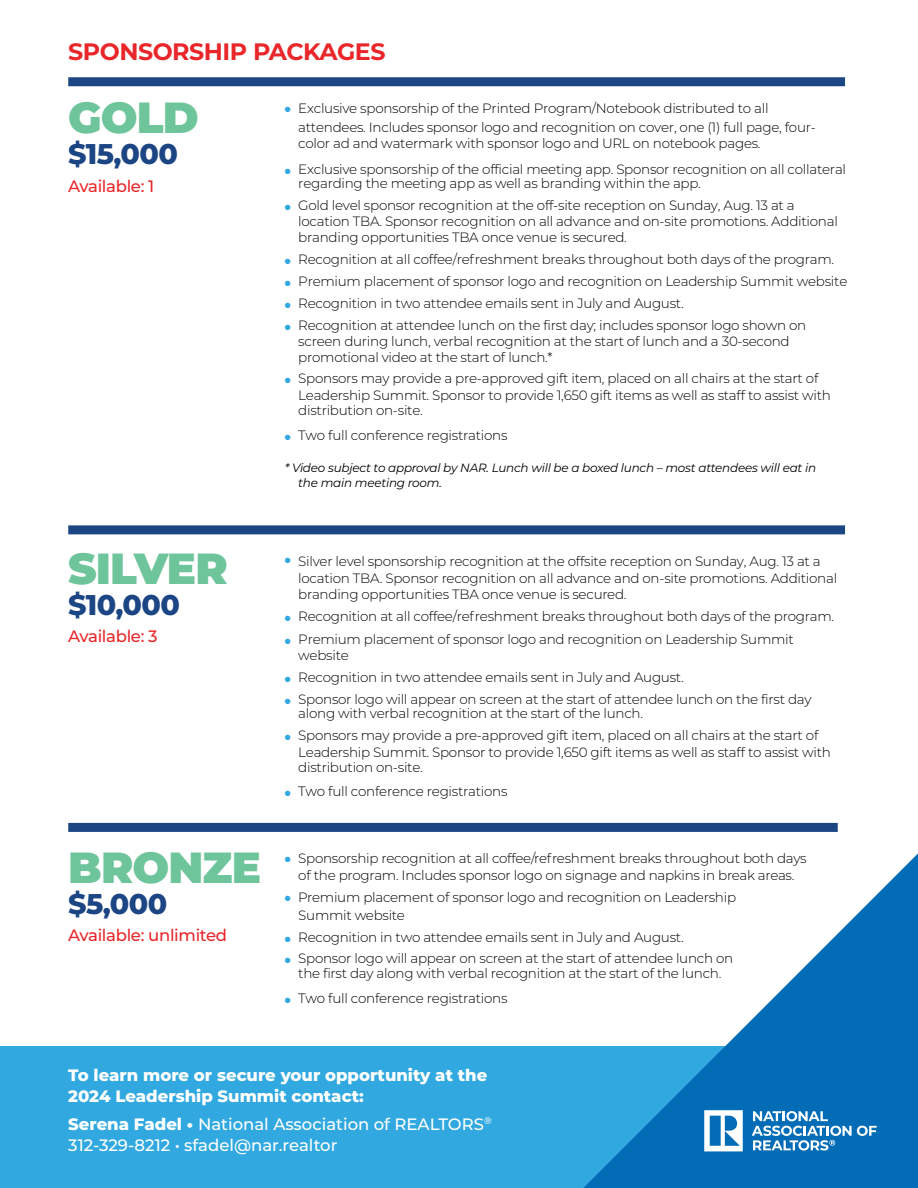
<style>
.page{position:relative;width:918px;height:1188px;background:#fff}
.page>*{position:absolute;margin:0;border:0;box-sizing:border-box;transform-origin:0 0}
.t1{font:900 43.5px "Montserrat";letter-spacing:-.02em;color:#6ec49b}
.t2{font:800 28.5px "Montserrat";letter-spacing:-.02em;color:#1c4584}
.t3{font:700 23.7px "Montserrat";letter-spacing:-.02em;color:#e92629}
.t4{font:500 16.5px/21px "Montserrat";color:#fff}
.t5{font:800 16.5px/21px "Montserrat";color:#fff}
.t6{font:500 16.5px "Montserrat";letter-spacing:-.02em;color:#e92629}
.t7{font:300 13.5px/17px "Montserrat";letter-spacing:-.02em;color:#000}
.t8{font:italic 12px/15px "Montserrat";letter-spacing:-.02em;color:#000}
.s1{color:#31a9e0}
.s2{font-weight:800}
</style>
<div class="page">
<div style="left:0;top:1047px;width:777px;height:141px;background:#31a9e0"></div>
<svg style="left:583px;top:853px;width:335px;height:335px"></svg>
<svg style="left:752px;top:1111px;width:125px;height:39px;background:#4994ca"></svg>
<svg style="left:704px;top:1110px;width:39px;height:41px;background:#9bc5e2"></svg>
<div style="left:68px;top:823px;width:770px;height:9px;background:#1c4584"></div>
<div style="left:68px;top:77px;width:777px;height:9px;background:#1c4584"></div>
<div style="left:68px;top:525px;width:777px;height:9px;background:#1c4584"></div>
<h3 class="t3" style="left:68px;top:34px;width:319px">SPONSORSHIP PACKAGES</h3>
<h1 class="t1" style="left:68px;top:85px;width:132px">GOLD</h1>
<h2 class="t2" style="left:68px;top:133px;width:111px">$15,000</h2>
<p class="t6" style="left:68px;top:174px;width:88px">Available: 1</p>
<p class="t7" style="left:298px;top:99px;width:519px;line-height:18.5px;text-indent:-14px"><span class="s1">●</span> Exclusive sponsorship of the Printed Program/Notebook distributed to all attendees. Includes sponsor logo and recognition on cover, one (1) full page, four-</p>
<p class="t7" style="left:298px;top:135px;width:464px">color ad and watermark with sponsor logo and URL on notebook pages.</p>
<p class="t7" style="left:298px;top:161px;width:549px;line-height:14.7px;text-indent:-14px"><span class="s1">●</span> Exclusive sponsorship of the official meeting app. Sponsor recognition on all collateral regarding the meeting app as well as branding within the app.</p>
<p class="t7" style="left:298px;top:196px;width:541px;text-indent:-14px"><span class="s1">●</span> Gold level sponsor recognition at the off-site reception on Sunday, Aug. 13 at a location TBA. Sponsor recognition on all advance and on-site promotions. Additional</p>
<p class="t7" style="left:298px;top:228px;width:330px">branding opportunities TBA once venue is secured.</p>
<p class="t7" style="left:285px;top:250px;width:551px"><span class="s1">●</span> Recognition at all coffee/refreshment breaks throughout both days of the program.</p>
<p class="t7" style="left:285px;top:272px;width:564px"><span class="s1">●</span> Premium placement of sponsor logo and recognition on Leadership Summit website</p>
<p class="t7" style="left:285px;top:294px;width:400px"><span class="s1">●</span> Recognition in two attendee emails sent in July and August.</p>
<p class="t7" style="left:285px;top:316px;width:523px;text-align:center"><span class="s1">●</span> Recognition at attendee lunch on the first day; includes sponsor logo shown on screen during lunch, verbal recognition at the start of lunch and a 30-second</p>
<p class="t7" style="left:298px;top:348px;width:256px">promotional video at the start of lunch.*</p>
<p class="t7" style="left:298px;top:370px;width:534px;text-indent:-14px"><span class="s1">●</span> Sponsors may provide a pre-approved gift item, placed on all chairs at the start of<br>Leadership Summit. Sponsor to provide 1,650 gift items as well as staff to assist with</p>
<p class="t7" style="left:298px;top:402px;width:126px">distribution on-site.</p>
<p class="t7" style="left:285px;top:426px;width:224px"><span class="s1">●</span> Two full conference registrations</p>
<p class="t8" style="left:298px;top:460px;width:519px;text-indent:-14px">* Video subject to approval by NAR. Lunch will be a boxed lunch – most attendees will eat in the main meeting room.</p>
<h1 class="t1" style="left:68px;top:536px;width:161px">SILVER</h1>
<h2 class="t2" style="left:68px;top:584px;width:113px">$10,000</h2>
<p class="t6" style="left:68px;top:625px;width:91px">Available: 3</p>
<p class="t7" style="left:298px;top:553px;width:540px;text-indent:-14px"><sup>●</sup> Silver level sponsorship recognition at the offsite reception on Sunday, Aug. 13 at a location TBA. Sponsor recognition on all advance and on-site promotions. Additional</p>
<p class="t7" style="left:298px;top:585px;width:330px">branding opportunities TBA once venue is secured.</p>
<p class="t7" style="left:285px;top:608px;width:551px"><span class="s1">●</span> Recognition at all coffee/refreshment breaks throughout both days of the program.</p>
<p class="t7" style="left:298px;top:630px;width:497px;line-height:16.2px;text-indent:-14px"><span class="s1">●</span> Premium placement of sponsor logo and recognition on Leadership Summit website</p>
<p class="t7" style="left:285px;top:668px;width:400px"><span class="s1">●</span> Recognition in two attendee emails sent in July and August.</p>
<p class="t7" style="left:298px;top:691px;width:515px;line-height:14.7px;text-indent:-14px"><span class="s1">●</span> Sponsor logo will appear on screen at the start of attendee lunch on the first day along with verbal recognition at the start of the lunch.</p>
<p class="t7" style="left:298px;top:726px;width:534px;text-indent:-14px"><span class="s1">●</span> Sponsors may provide a pre-approved gift item, placed on all chairs at the start of<br>Leadership Summit. Sponsor to provide 1,650 gift items as well as staff to assist with</p>
<p class="t7" style="left:298px;top:758px;width:126px">distribution on-site.</p>
<p class="t7" style="left:285px;top:783px;width:224px"><span class="s1">●</span> Two full conference registrations</p>
<h1 class="t1" style="left:68px;top:835px;width:194px">BRONZE</h1>
<h2 class="t2" style="left:68px;top:883px;width:101px">$5,000</h2>
<p class="t6" style="left:68px;top:924px;width:160px">Available: unlimited</p>
<p class="t7" style="left:285px;top:849px;width:523px;text-align:center"><span class="s1">●</span> Sponsorship recognition at all coffee/refreshment breaks throughout both days of the program. Includes sponsor logo on signage and napkins in break areas.</p>
<p class="t7" style="left:298px;top:889px;width:439px;text-indent:-14px"><span class="s1">●</span> Premium placement of sponsor logo and recognition on Leadership<br>Summit website</p>
<p class="t7" style="left:285px;top:928px;width:400px"><span class="s1">●</span> Recognition in two attendee emails sent in July and August.</p>
<p class="t7" style="left:285px;top:951px;width:450px;line-height:14.7px;text-align:center"><span class="s1">●</span> Sponsor logo will appear on screen at the start of attendee lunch on the first day along with verbal recognition at the start of the lunch.</p>
<p class="t7" style="left:285px;top:989px;width:224px"><span class="s1">●</span> Two full conference registrations</p>
<p class="t5" style="left:68px;top:1064px;width:421px">To learn more or secure your opportunity at the<br>2024 Leadership Summit contact:</p>
<p class="t4" style="left:68px;top:1113px;width:425px"><span class="s2">Serena Fadel •</span> National Association of REALTORS<sup>®<br></sup>312-329-8212 • sfadel@nar.realtor</p>
</div>
